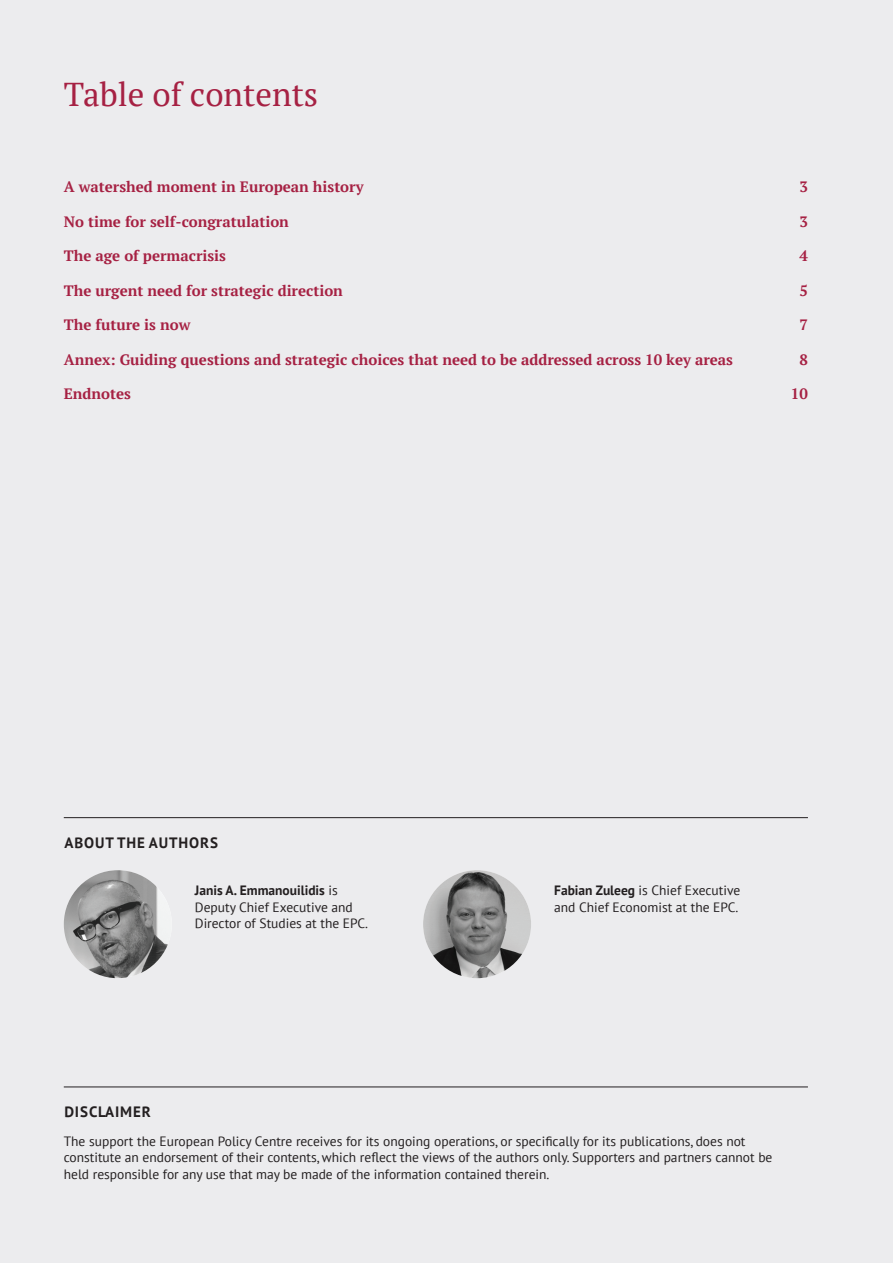
<style>
.page{position:relative;width:893px;height:1263px;background:#ececee}
.page>*{position:absolute;margin:0;border:0;box-sizing:border-box;transform-origin:0 0}
.t1{font:33px "PT Serif";color:#a62143}
.t2{font:700 15px "PT Serif";color:#a62143}
.t3{font:700 15px "PT Sans";letter-spacing:.06em;color:#231f20}
.t4{font:13.5px/16.5px "PT Sans";color:#231f20}
.s1{font-weight:700}
</style>
<div class="page">
<hr style="left:64px;top:1087px;width:744px;height:1px;background:#231f20">
<hr style="left:64px;top:817px;width:744px;height:1px;background:#231f20">
<img style="left:64px;top:870px;width:108px;height:108px;border-radius:54px">
<img style="left:423px;top:870px;width:108px;height:108px;border-radius:54px">
<h1 class="t1" style="left:64px;top:73px;width:256px">Table of contents</h1>
<p class="t2" style="left:64px;top:177px;width:301px">A watershed moment in European history</p>
<p class="t2" style="left:799px;top:177px;width:10px">3</p>
<p class="t2" style="left:64px;top:211px;width:227px">No time for self-congratulation</p>
<p class="t2" style="left:799px;top:211px;width:10px">3</p>
<p class="t2" style="left:64px;top:246px;width:164px">The age of permacrisis</p>
<p class="t2" style="left:799px;top:246px;width:10px">4</p>
<p class="t2" style="left:64px;top:280px;width:281px">The urgent need for strategic direction</p>
<p class="t2" style="left:799px;top:280px;width:10px">5</p>
<p class="t2" style="left:64px;top:315px;width:128px">The future is now</p>
<p class="t2" style="left:799px;top:315px;width:10px">7</p>
<p class="t2" style="left:64px;top:349px;width:671px">Annex: Guiding questions and strategic choices that need to be addressed across 10 key areas</p>
<p class="t2" style="left:799px;top:349px;width:10px">8</p>
<p class="t2" style="left:64px;top:384px;width:69px">Endnotes</p>
<p class="t2" style="left:791px;top:384px;width:18px">10</p>
<p class="t3" style="left:64px;top:832px;width:155px">ABOUT THE AUTHORS</p>
<p class="t4" style="left:195px;top:882px;width:175px"><span class="s1">Janis A. Emmanouilidis</span> is<br>Deputy Chief Executive and<br>Director of Studies at the EPC.</p>
<p class="t4" style="left:554px;top:882px;width:188px"><span class="s1">Fabian Zuleeg</span> is Chief Executive and Chief Economist at the EPC.</p>
<p class="t3" style="left:64px;top:1102px;width:88px">DISCLAIMER</p>
<p class="t4" style="left:64px;top:1132px;width:710px">The support the European Policy Centre receives for its ongoing operations, or specifically for its publications, does not constitute an endorsement of their contents, which reflect the views of the authors only. Supporters and partners cannot be held responsible for any use that may be made of the information contained therein.</p>
</div>
